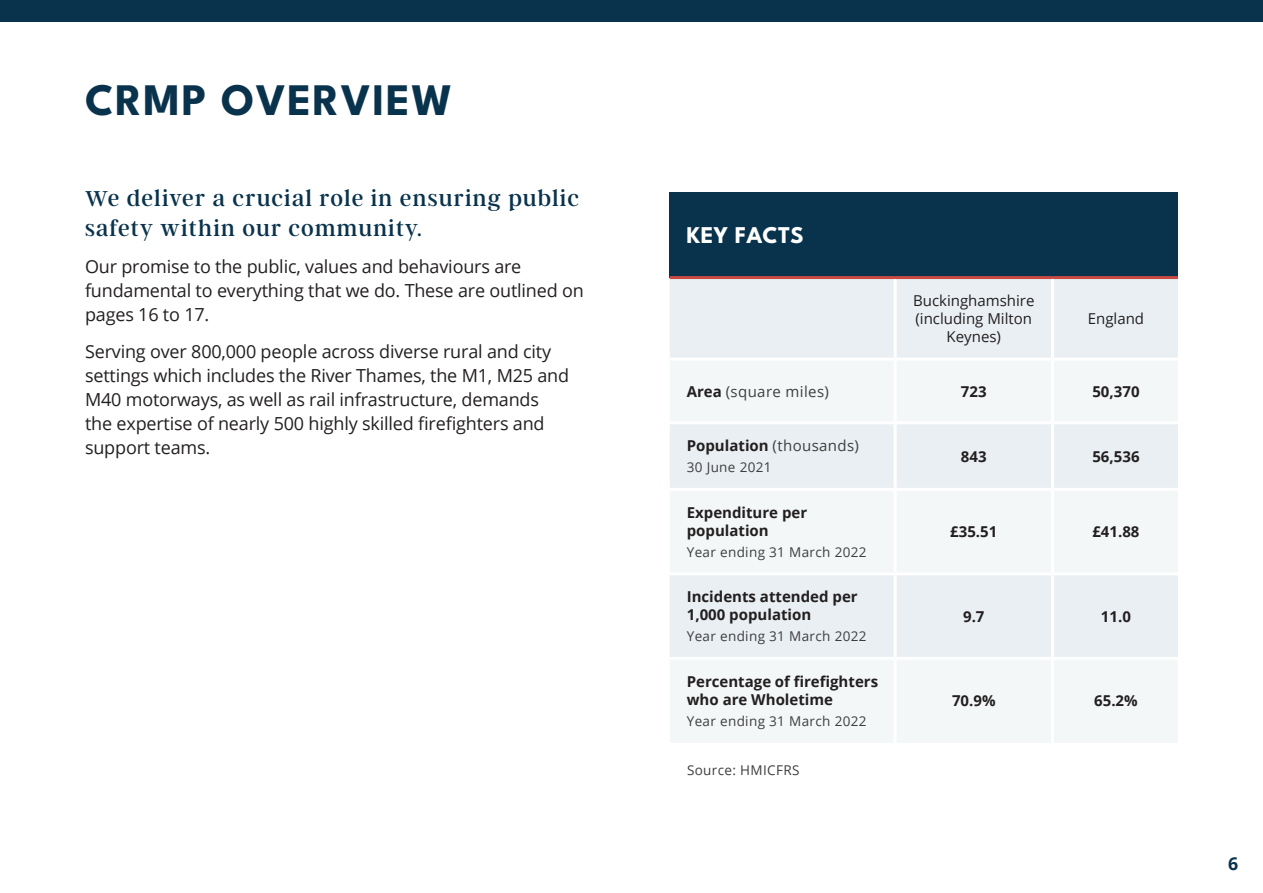
<style>
.page{position:relative;width:1263px;height:893px;background:#fff}
.page>*{position:absolute;margin:0;border:0;box-sizing:border-box;transform-origin:0 0}
.t1{font:100 45px "League Spartan";letter-spacing:.03em;color:#09334d}
.t2{font:24px/30px "Argent CF";letter-spacing:.05em;color:#09334d}
.t3{font:100 24px "League Spartan";letter-spacing:.005em;color:#fff}
.t4{font:18px/24px "Open Sans";letter-spacing:-.01em;color:#231f20}
.t5{font:700 17.7px "Open Sans";color:#09334d}
.t6{font:700 15px/18px "Open Sans";color:#231f20}
.t7{font:15px/18px "Open Sans";color:#231f20;text-align:center}
.t8{font:15px "Open Sans";letter-spacing:.025em;color:#3e3e3f}
.t9{font:13.5px "Open Sans";letter-spacing:.025em;color:#3e3e3f}
.s1{font-weight:700;color:#231f20}
</style>
<div class="page">
<div style="left:0;top:0;width:1263px;height:21px;background:#09334d"></div>
<div style="left:670px;top:193px;width:508px;height:85px;background:#09334d"></div>
<div style="left:670px;top:279px;width:508px;height:79px;background:#e9eff2"></div>
<svg style="left:670px;top:361px;width:508px;height:382px;fill:#f3f7f8"></svg>
<hr style="left:894px;top:279px;width:3px;height:79px;background:#fff">
<hr style="left:1051px;top:279px;width:3px;height:79px;background:#fff">
<hr style="left:894px;top:361px;width:3px;height:60px;background:#fff">
<hr style="left:1051px;top:361px;width:3px;height:60px;background:#fff">
<hr style="left:670px;top:421px;width:225px;height:3px;background:#fff">
<hr style="left:895px;top:421px;width:157px;height:3px;background:#fff">
<hr style="left:894px;top:424px;width:3px;height:64px;background:#fff">
<hr style="left:1052px;top:421px;width:126px;height:3px;background:#fff">
<hr style="left:1051px;top:424px;width:3px;height:64px;background:#fff">
<hr style="left:670px;top:488px;width:225px;height:3px;background:#fff">
<hr style="left:895px;top:488px;width:157px;height:3px;background:#fff">
<hr style="left:894px;top:491px;width:3px;height:81px;background:#fff">
<hr style="left:1052px;top:488px;width:126px;height:3px;background:#fff">
<hr style="left:1051px;top:491px;width:3px;height:81px;background:#fff">
<hr style="left:670px;top:572px;width:225px;height:3px;background:#fff">
<hr style="left:895px;top:572px;width:157px;height:3px;background:#fff">
<hr style="left:894px;top:575px;width:3px;height:82px;background:#fff">
<hr style="left:1052px;top:572px;width:126px;height:3px;background:#fff">
<hr style="left:1051px;top:575px;width:3px;height:82px;background:#fff">
<hr style="left:670px;top:657px;width:225px;height:3px;background:#fff">
<hr style="left:895px;top:657px;width:157px;height:3px;background:#fff">
<hr style="left:894px;top:660px;width:3px;height:83px;background:#fff">
<hr style="left:1052px;top:657px;width:126px;height:3px;background:#fff">
<hr style="left:1051px;top:660px;width:3px;height:83px;background:#fff">
<hr style="left:670px;top:276px;width:225px;height:3px;background:#c94a42">
<hr style="left:895px;top:276px;width:157px;height:3px;background:#c94a42">
<hr style="left:1052px;top:276px;width:126px;height:3px;background:#c94a42">
<h1 class="t1" style="left:85px;top:67px;width:369px">CRMP OVERVIEW</h1>
<h2 class="t2" style="left:85px;top:184px;width:496px">We deliver a crucial role in ensuring public safety within our community.</h2>
<p class="t4" style="left:85px;top:254px;width:500px">Our promise to the public, values and behaviours are fundamental to everything that we do. These are outlined on pages 16 to 17.</p>
<p class="t4" style="left:85px;top:339px;width:486px">Serving over 800,000 people across diverse rural and city settings which includes the River Thames, the M1, M25 and M40 motorways, as well as rail infrastructure, demands the expertise of nearly 500 highly skilled firefighters and support teams.</p>
<h2 class="t3" style="left:687px;top:218px;width:119px">KEY FACTS</h2>
<p class="t7" style="left:913px;top:291px;width:123px">Buckinghamshire (including Milton<br>Keynes)</p>
<p class="t7" style="left:1088px;top:309px;width:58px">England</p>
<p class="t8" style="left:687px;top:381px;width:144px"><span class="s1">Area</span> (square miles)</p>
<p class="t6" style="left:961px;top:382px;width:27px">723</p>
<p class="t6" style="left:1092px;top:382px;width:49px">50,370</p>
<p class="t8" style="left:687px;top:436px;width:174px"><span class="s1">Population</span> (thousands)</p>
<p class="t9" style="left:687px;top:458px;width:86px">30 June 2021</p>
<p class="t6" style="left:961px;top:447px;width:27px">843</p>
<p class="t6" style="left:1092px;top:447px;width:49px">56,536</p>
<p class="t6" style="left:687px;top:503px;width:122px">Expenditure per population</p>
<p class="t9" style="left:687px;top:543px;width:181px">Year ending 31 March 2022</p>
<p class="t6" style="left:687px;top:587px;width:172px">Incidents attended per<br>1,000 population</p>
<p class="t9" style="left:687px;top:627px;width:181px">Year ending 31 March 2022</p>
<p class="t6" style="left:687px;top:672px;width:193px">Percentage of firefighters who are Wholetime</p>
<p class="t9" style="left:687px;top:712px;width:181px">Year ending 31 March 2022</p>
<p class="t9" style="left:687px;top:761px;width:114px">Source: HMICFRS</p>
<p class="t6" style="left:950px;top:522px;width:49px">£35.51</p>
<p class="t6" style="left:1092px;top:522px;width:49px">£41.88</p>
<p class="t6" style="left:963px;top:607px;width:23px">9.7</p>
<p class="t6" style="left:1101px;top:607px;width:31px">11.0</p>
<p class="t6" style="left:952px;top:691px;width:45px">70.9%</p>
<p class="t6" style="left:1094px;top:691px;width:45px">65.2%</p>
<p class="t5" style="left:1228px;top:851px;width:12px">6</p>
</div>
